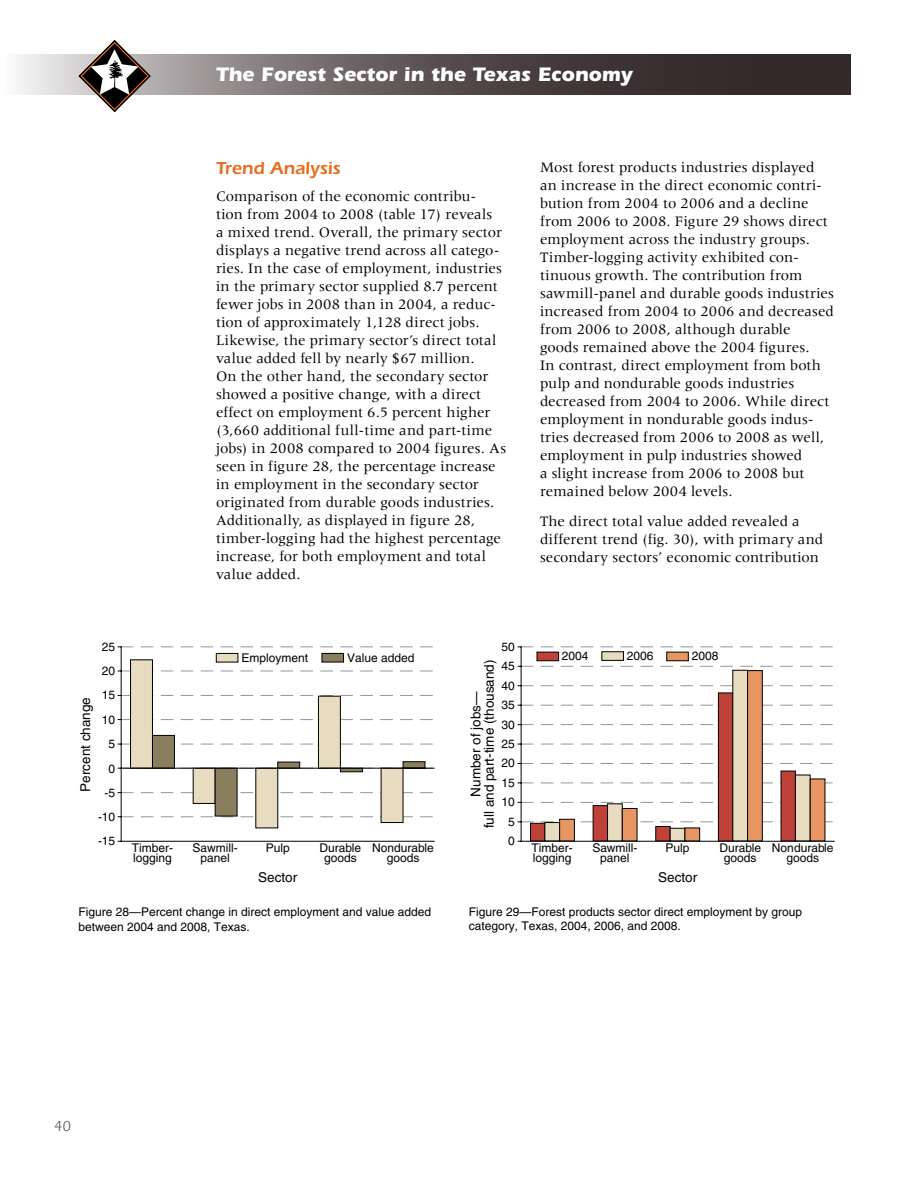
<style>
.page{position:relative;width:918px;height:1188px;background:#fff}
.page>*{position:absolute;margin:0;border:0;box-sizing:border-box;transform-origin:0 0}
.t1{font:700 20.25px "ITC Eras Std";color:#fff}
.t2{font:600 18px "ITC Eras Std";color:#e86d1f}
.t3{font:15px/18px "Meridien LT Std";letter-spacing:.005em;color:#000}
.t4{font:15px "ITC Eras Std";color:#4d4d4f}
.t5{font:13.5px/13.5px "Helvetica";color:#000;text-align:center}
.t6{font:12px/10.5px "Helvetica";color:#000;text-align:center}
</style>
<div class="page">
<hr style="left:121px;top:841px;width:313px;height:1px;background:#000">
<svg style="left:118px;top:646px;width:315px;height:1px"></svg>
<svg style="left:118px;top:671px;width:315px;height:1px"></svg>
<svg style="left:118px;top:695px;width:315px;height:1px"></svg>
<svg style="left:118px;top:719px;width:315px;height:1px"></svg>
<svg style="left:118px;top:744px;width:315px;height:1px"></svg>
<svg style="left:118px;top:792px;width:315px;height:1px"></svg>
<svg style="left:118px;top:816px;width:315px;height:1px"></svg>
<hr style="left:121px;top:647px;width:1px;height:194px;background:#000">
<div style="left:130px;top:659px;width:23px;height:110px;background:#e7dcbf;border:1px solid #000"></div>
<div style="left:193px;top:768px;width:23px;height:36px;background:#e7dcbf"></div>
<div style="left:255px;top:768px;width:23px;height:60px;background:#e7dcbf"></div>
<div style="left:318px;top:696px;width:23px;height:73px;background:#e7dcbf;border:1px solid #000"></div>
<div style="left:381px;top:768px;width:22px;height:55px;background:#e7dcbf"></div>
<div style="left:152px;top:735px;width:23px;height:34px;background:#897f5f;border:1px solid #000"></div>
<div style="left:215px;top:768px;width:22px;height:48px;background:#897f5f;border:1px solid #000"></div>
<svg style="left:277px;top:762px;width:23px;height:7px"></svg>
<svg style="left:340px;top:769px;width:23px;height:3px"></svg>
<div style="left:403px;top:761px;width:22px;height:8px;background:#897f5f;border:1px solid #000"></div>
<svg style="left:118px;top:768px;width:316px;height:1px"></svg>
<div style="left:216px;top:653px;width:22px;height:9px;background:#e7dcbf;border:1px solid #000"></div>
<div style="left:322px;top:653px;width:22px;height:9px;background:#897f5f;border:1px solid #000"></div>
<hr style="left:521px;top:841px;width:313px;height:1px;background:#000">
<svg style="left:518px;top:646px;width:315px;height:1px"></svg>
<svg style="left:518px;top:666px;width:315px;height:1px"></svg>
<svg style="left:518px;top:685px;width:315px;height:1px"></svg>
<svg style="left:518px;top:705px;width:315px;height:1px"></svg>
<svg style="left:518px;top:724px;width:315px;height:1px"></svg>
<svg style="left:518px;top:744px;width:315px;height:1px"></svg>
<svg style="left:518px;top:763px;width:315px;height:1px"></svg>
<svg style="left:518px;top:783px;width:315px;height:1px"></svg>
<svg style="left:518px;top:802px;width:315px;height:1px"></svg>
<svg style="left:518px;top:821px;width:315px;height:1px"></svg>
<hr style="left:521px;top:647px;width:1px;height:194px;background:#000">
<div style="left:530px;top:823px;width:15px;height:18px;background:#be4238;border:1px solid #000"></div>
<div style="left:593px;top:805px;width:15px;height:36px;background:#be4238"></div>
<div style="left:655px;top:826px;width:16px;height:15px;background:#be4238;border:1px solid #000"></div>
<div style="left:718px;top:693px;width:15px;height:148px;background:#be4238;border:1px solid #000"></div>
<div style="left:781px;top:771px;width:15px;height:70px;background:#be4238"></div>
<div style="left:545px;top:822px;width:15px;height:19px;background:#e7dcbf"></div>
<div style="left:607px;top:803px;width:16px;height:38px;background:#e7dcbf;border:1px solid #000"></div>
<div style="left:670px;top:828px;width:15px;height:13px;background:#e7dcbf;border:1px solid #000"></div>
<div style="left:732px;top:670px;width:16px;height:171px;background:#e7dcbf;border:1px solid #000"></div>
<div style="left:795px;top:775px;width:16px;height:66px;background:#e7dcbf;border:1px solid #000"></div>
<div style="left:559px;top:819px;width:16px;height:22px;background:#e79663;border:1px solid #000"></div>
<div style="left:622px;top:808px;width:15px;height:33px;background:#e79663;border:1px solid #000"></div>
<div style="left:685px;top:828px;width:15px;height:13px;background:#e79663;border:1px solid #000"></div>
<div style="left:747px;top:670px;width:16px;height:171px;background:#e79663;border:1px solid #000"></div>
<div style="left:810px;top:779px;width:15px;height:62px;background:#e79663;border:1px solid #000"></div>
<div style="left:537px;top:652px;width:22px;height:9px;background:#be4238;border:1px solid #000"></div>
<div style="left:601px;top:651px;width:23px;height:10px;background:#e7dcbf;border:1px solid #000"></div>
<div style="left:666px;top:652px;width:23px;height:9px;background:#e79663;border:1px solid #000"></div>
<svg style="left:17px;top:54px;width:833px;height:40px;background:#645b5d"></svg>
<svg style="left:78px;top:40px;width:73px;height:72px"></svg>
<h1 class="t1" style="left:216px;top:63px;width:418px">The Forest Sector in the Texas Economy</h1>
<p class="t2" style="left:216px;top:158px;width:126px">Trend Analysis</p>
<p class="t3" style="left:216px;top:187px;width:292px">Comparison of the economic contribu&shy;tion from 2004 to 2008 (table 17) reveals<br>a mixed trend. Overall, the primary sector displays a negative trend across all catego&shy;ries. In the case of employment, industries in the primary sector supplied 8.7 percent fewer jobs in 2008 than in 2004, a reduc&shy;tion of approximately 1,128 direct jobs.<br>Likewise, the primary sector’s direct total value added fell by nearly $67 million.<br>On the other hand, the secondary sector showed a positive change, with a direct effect on employment 6.5 percent higher (3,660 additional full-time and part-time jobs) in 2008 compared to 2004 figures. As seen in figure 28, the percentage increase in employment in the secondary sector originated from durable goods industries.<br>Additionally, as displayed in figure 28, timber-logging had the highest percentage increase, for both employment and total value added.</p>
<p class="t3" style="left:540px;top:159px;width:296px">Most forest products industries displayed an increase in the direct economic contri&shy;bution from 2004 to 2006 and a decline from 2006 to 2008. Figure 29 shows direct employment across the industry groups.<br>Timber-logging activity exhibited con&shy;tinuous growth. The contribution from sawmill-panel and durable goods industries increased from 2004 to 2006 and decreased from 2006 to 2008, although durable<br>goods remained above the 2004 figures.<br>In contrast, direct employment from both pulp and nondurable goods industries decreased from 2004 to 2006. While direct employment in nondurable goods indus&shy;tries decreased from 2006 to 2008 as well, employment in pulp industries showed<br>a slight increase from 2006 to 2008 but remained below 2004 levels.</p>
<p class="t3" style="left:540px;top:513px;width:285px">The direct total value added revealed a different trend (fig. 30), with primary and secondary sectors’ economic contribution</p>
<p class="t6" style="left:102px;top:641px;width:15px">25</p>
<p class="t5" style="left:79px;top:792px;width:96px;rotate:-90deg">Percent change</p>
<p class="t6" style="left:102px;top:666px;width:15px">20</p>
<p class="t6" style="left:102px;top:690px;width:15px">15</p>
<p class="t6" style="left:102px;top:714px;width:15px">10</p>
<p class="t6" style="left:108px;top:739px;width:8px">5</p>
<p class="t6" style="left:108px;top:763px;width:8px">0</p>
<p class="t6" style="left:104px;top:787px;width:12px">-5</p>
<p class="t6" style="left:98px;top:812px;width:18px">-10</p>
<p class="t6" style="left:241px;top:652px;width:68px">Employment</p>
<p class="t6" style="left:347px;top:652px;width:69px">Value added</p>
<p class="t6" style="left:502px;top:641px;width:15px">50</p>
<p class="t5" style="left:469px;top:828px;width:170px;rotate:-90deg">Number of jobs—<br>full and part-time (thousand)</p>
<p class="t6" style="left:502px;top:661px;width:15px">45</p>
<p class="t6" style="left:502px;top:680px;width:15px">40</p>
<p class="t6" style="left:502px;top:700px;width:15px">35</p>
<p class="t6" style="left:502px;top:719px;width:15px">30</p>
<p class="t6" style="left:502px;top:739px;width:15px">25</p>
<p class="t6" style="left:502px;top:758px;width:15px">20</p>
<p class="t6" style="left:502px;top:777px;width:15px">15</p>
<p class="t6" style="left:502px;top:797px;width:15px">10</p>
<p class="t6" style="left:508px;top:816px;width:8px">5</p>
<p class="t6" style="left:562px;top:651px;width:28px">2004</p>
<p class="t6" style="left:627px;top:651px;width:28px">2006</p>
<p class="t6" style="left:692px;top:651px;width:28px">2008</p>
<p class="t6" style="left:98px;top:836px;width:18px">-15</p>
<p class="t6" style="left:132px;top:842px;width:43px;text-align:left">Timber&shy;logging</p>
<p class="t6" style="left:193px;top:842px;width:47px">Sawmill&shy;panel</p>
<p class="t6" style="left:266px;top:842px;width:26px">Pulp</p>
<p class="t6" style="left:320px;top:842px;width:43px">Durable goods</p>
<p class="t6" style="left:372px;top:842px;width:63px">Nondurable goods</p>
<p class="t6" style="left:508px;top:836px;width:8px">0</p>
<p class="t6" style="left:532px;top:842px;width:43px;text-align:left">Timber&shy;logging</p>
<p class="t6" style="left:592px;top:842px;width:47px">Sawmill&shy;panel</p>
<p class="t6" style="left:666px;top:842px;width:26px">Pulp</p>
<p class="t6" style="left:719px;top:842px;width:43px">Durable goods</p>
<p class="t6" style="left:772px;top:842px;width:63px">Nondurable goods</p>
<p class="t5" style="left:258px;top:871px;width:41px">Sector</p>
<p class="t5" style="left:658px;top:871px;width:41px">Sector</p>
<p class="t6" style="left:78px;top:905px;width:354px;line-height:14.4px;text-align:left">Figure 28—Percent change in direct employment and value added between 2004 and 2008, Texas.</p>
<p class="t6" style="left:469px;top:905px;width:335px;line-height:14.4px;text-align:left">Figure 29—Forest products sector direct employment by group category, Texas, 2004, 2006, and 2008.</p>
<p class="t4" style="left:54px;top:1117px;width:18px">40</p>
</div>
